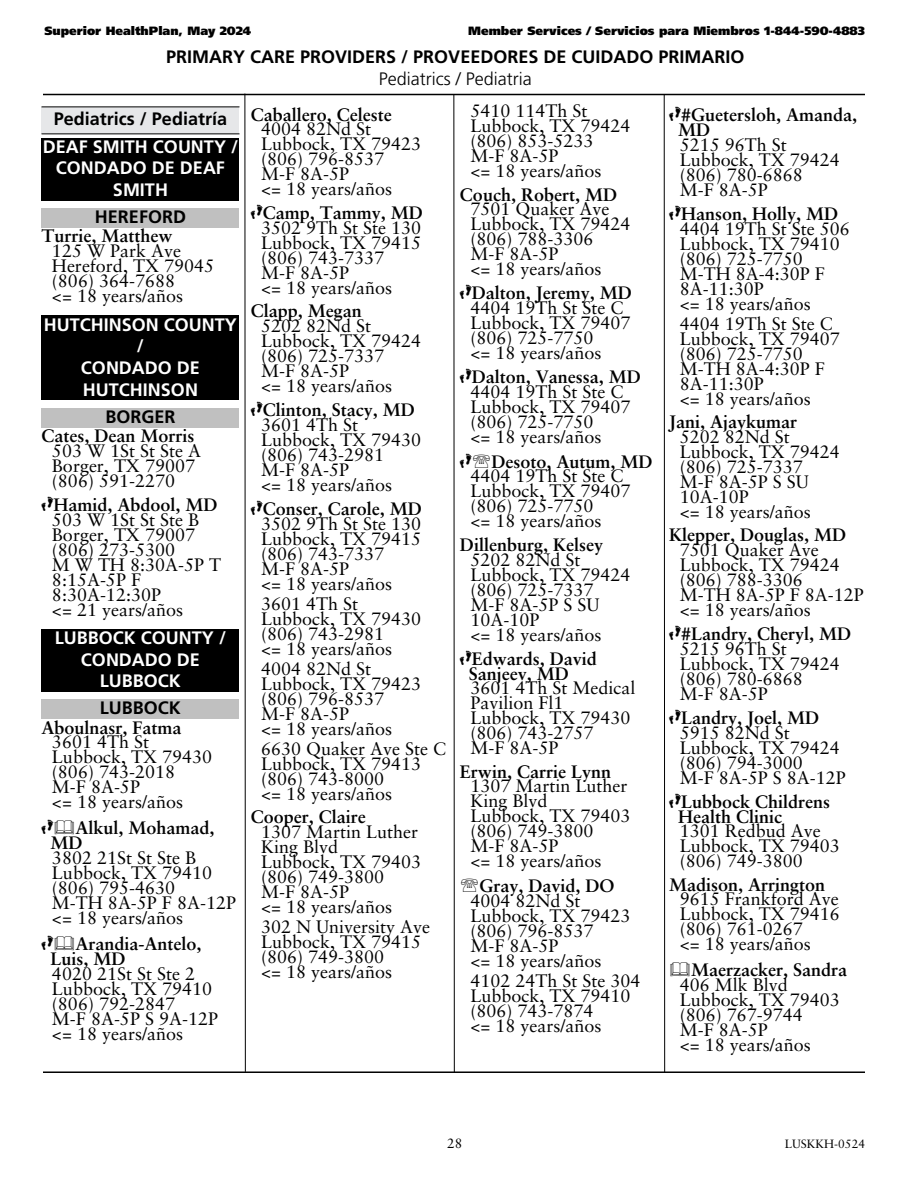
<style>
.page{position:relative;width:918px;height:1188px;background:#fff}
.page>*{position:absolute;margin:0;border:0;box-sizing:border-box;transform-origin:0 0}
.t1{font:18px/15px "Sabon LT Std";color:#000}
.t2{font:700 18px/15px "Sabon LT Std";color:#000}
.t3{font:700 18px/21.6px "Frutiger LT Std";color:#fff;text-align:center}
.t4{font:700 18px "Frutiger LT Std";color:#000}
.t5{font:300 18px "Frutiger LT Std";color:#000}
.t6{font:13.5px "Sabon LT Std";color:#000}
.t7{font:900 12px "Frutiger LT Std";color:#000}
.t8{font:12px "Sabon LT Std";color:#000}
.s1{font-family:"Feet";font-weight:700}
.s2{font-weight:700}
.s3{font-family:"Feet"}
</style>
<div class="page">
<div style="left:41px;top:107px;width:198px;height:27px;background:#e6e7e9"></div>
<hr style="left:41px;top:106px;width:198px;height:1px;background:#000">
<hr style="left:41px;top:133px;width:198px;height:1px;background:#000">
<div style="left:41px;top:138px;width:198px;height:62px;background:#000"></div>
<div style="left:41px;top:208px;width:198px;height:20px;background:#c0c0c0"></div>
<div style="left:41px;top:316px;width:198px;height:84px;background:#000"></div>
<div style="left:41px;top:408px;width:198px;height:19px;background:#c0c0c0"></div>
<div style="left:41px;top:629px;width:198px;height:63px;background:#000"></div>
<div style="left:41px;top:700px;width:198px;height:19px;background:#c0c0c0"></div>
<hr style="left:43px;top:94px;width:822px;height:1px;background:#000">
<hr style="left:43px;top:1071px;width:822px;height:2px;background:#000">
<svg style="left:244px;top:93px;width:2px;height:979px;background:#7e7e7e"></svg>
<svg style="left:453px;top:95px;width:2px;height:977px;background:#7e7e7e"></svg>
<svg style="left:663px;top:93px;width:27px;height:979px"></svg>
<p class="t7" style="left:44px;top:26px;width:209px">Superior HealthPlan, May 2024</p>
<p class="t7" style="left:468px;top:26px;width:398px">Member Services / Servicios para Miembros 1-844-590-4883</p>
<p class="t4" style="left:166px;top:50px;width:580px">PRIMARY CARE PROVIDERS / PROVEEDORES DE CUIDADO PRIMARIO</p>
<p class="t5" style="left:379px;top:71px;width:154px">Pediatrics / Pediatria</p>
<p class="t4" style="left:54px;top:112px;width:175px">Pediatrics / Pediatría</p>
<p class="t3" style="left:43px;top:138px;width:197px">DEAF SMITH COUNTY /<br>CONDADO DE DEAF<br>SMITH</p>
<p class="t4" style="left:95px;top:211px;width:93px">HEREFORD</p>
<p class="t2" style="left:41px;top:231px;width:133px">Turrie, Matthew</p>
<p class="t1" style="left:52px;top:245px;width:164px">125 W Park Ave<br>Hereford, TX 79045 (806) 364-7688<br>&lt;= 18 years/años</p>
<p class="t3" style="left:44px;top:316px;width:195px">HUTCHINSON COUNTY /<br>CONDADO DE<br>HUTCHINSON</p>
<p class="t4" style="left:105px;top:410px;width:72px">BORGER</p>
<p class="t2" style="left:41px;top:430px;width:155px">Cates, Dean Morris</p>
<p class="t1" style="left:52px;top:445px;width:151px">503 W 1St St Ste A<br>Borger, TX 79007 (806) 591-2270</p>
<p class="t1" style="left:52px;top:499px;width:171px;text-indent:-10px"><span class="s1">F</span><span class="s2">Hamid, Abdool, MD<br></span>503 W 1St St Ste B<br>Borger, TX 79007 (806) 273-5300<br>M W TH 8:30A-5P T<br>8:15A-5P F<br>8:30A-12:30P<br>&lt;= 21 years/años</p>
<p class="t3" style="left:55px;top:629px;width:173px">LUBBOCK COUNTY /<br>CONDADO DE<br>LUBBOCK</p>
<p class="t4" style="left:100px;top:702px;width:82px">LUBBOCK</p>
<p class="t2" style="left:41px;top:722px;width:142px">Aboulnasr, Fatma</p>
<p class="t1" style="left:52px;top:736px;width:162px">3601 4Th St<br>Lubbock, TX 79430 (806) 743-2018<br>M-F 8A-5P<br>&lt;= 18 years/años</p>
<p class="t2" style="left:50px;top:822px;width:165px;text-indent:-9px"><span class="s3">F</span> Alkul, Mohamad,<br>MD</p>
<p class="t1" style="left:52px;top:852px;width:186px">3802 21St St Ste B<br>Lubbock, TX 79410 (806) 795-4630<br>M-TH 8A-5P F 8A-12P &lt;= 18 years/años</p>
<p class="t2" style="left:50px;top:938px;width:152px;text-indent:-9px"><span class="s3">F</span> Arandia-Antelo,<br>Luis, MD</p>
<p class="t1" style="left:52px;top:968px;width:168px">4020 21St St Ste 2<br>Lubbock, TX 79410 (806) 792-2847<br>M-F 8A-5P S 9A-12P &lt;= 18 years/años</p>
<p class="t2" style="left:251px;top:109px;width:142px">Caballero, Celeste</p>
<p class="t1" style="left:261px;top:123px;width:162px">4004 82Nd St<br>Lubbock, TX 79423 (806) 796-8537<br>M-F 8A-5P<br>&lt;= 18 years/años</p>
<p class="t1" style="left:261px;top:207px;width:163px;text-indent:-10px"><span class="s1">F</span><span class="s2">Camp, Tammy, MD<br></span>3502 9Th St Ste 130<br>Lubbock, TX 79415 (806) 743-7337<br>M-F 8A-5P<br>&lt;= 18 years/años</p>
<p class="t2" style="left:251px;top:306px;width:113px">Clapp, Megan</p>
<p class="t1" style="left:261px;top:320px;width:162px">5202 82Nd St<br>Lubbock, TX 79424 (806) 725-7337<br>M-F 8A-5P<br>&lt;= 18 years/años</p>
<p class="t1" style="left:261px;top:404px;width:162px;text-indent:-10px"><span class="s1">F</span><span class="s2">Clinton, Stacy, MD<br></span>3601 4Th St<br>Lubbock, TX 79430 (806) 743-2981<br>M-F 8A-5P<br>&lt;= 18 years/años</p>
<p class="t1" style="left:261px;top:503px;width:162px;text-indent:-10px"><span class="s1">F</span><span class="s2">Conser, Carole, MD<br></span>3502 9Th St Ste 130<br>Lubbock, TX 79415 (806) 743-7337<br>M-F 8A-5P<br>&lt;= 18 years/años</p>
<p class="t1" style="left:261px;top:598px;width:162px">3601 4Th St<br>Lubbock, TX 79430 (806) 743-2981<br>&lt;= 18 years/años</p>
<p class="t1" style="left:261px;top:663px;width:162px">4004 82Nd St<br>Lubbock, TX 79423 (806) 796-8537<br>M-F 8A-5P<br>&lt;= 18 years/años</p>
<p class="t1" style="left:261px;top:743px;width:187px">6630 Quaker Ave Ste C<br>Lubbock, TX 79413 (806) 743-8000<br>&lt;= 18 years/años</p>
<p class="t2" style="left:251px;top:811px;width:117px">Cooper, Claire</p>
<p class="t1" style="left:261px;top:826px;width:162px">1307 Martin Luther<br>King Blvd<br>Lubbock, TX 79403 (806) 749-3800<br>M-F 8A-5P<br>&lt;= 18 years/años</p>
<p class="t1" style="left:261px;top:921px;width:171px">302 N University Ave<br>Lubbock, TX 79415 (806) 749-3800<br>&lt;= 18 years/años</p>
<p class="t1" style="left:470px;top:105px;width:162px">5410 114Th St<br>Lubbock, TX 79424 (806) 853-5233<br>M-F 8A-5P<br>&lt;= 18 years/años</p>
<p class="t2" style="left:460px;top:189px;width:159px">Couch, Robert, MD</p>
<p class="t1" style="left:470px;top:203px;width:162px">7501 Quaker Ave<br>Lubbock, TX 79424 (806) 788-3306<br>M-F 8A-5P<br>&lt;= 18 years/años</p>
<p class="t1" style="left:470px;top:287px;width:163px;text-indent:-10px"><span class="s1">F</span><span class="s2">Dalton, Jeremy, MD<br></span>4404 19Th St Ste C<br>Lubbock, TX 79407 (806) 725-7750<br>&lt;= 18 years/años</p>
<p class="t1" style="left:470px;top:371px;width:172px;text-indent:-10px"><span class="s1">F</span><span class="s2">Dalton, Vanessa, MD<br></span>4404 19Th St Ste C<br>Lubbock, TX 79407 (806) 725-7750<br>&lt;= 18 years/años</p>
<p class="t1" style="left:470px;top:456px;width:183px;text-indent:-10px"><span class="s1">F</span> <span class="s2">Desoto, Autum, MD<br></span>4404 19Th St Ste C<br>Lubbock, TX 79407 (806) 725-7750<br>&lt;= 18 years/años</p>
<p class="t2" style="left:460px;top:539px;width:145px">Dillenburg, Kelsey</p>
<p class="t1" style="left:470px;top:554px;width:162px">5202 82Nd St<br>Lubbock, TX 79424 (806) 725-7337<br>M-F 8A-5P S SU<br>10A-10P<br>&lt;= 18 years/años</p>
<p class="t2" style="left:469px;top:653px;width:130px;text-indent:-9px"><span class="s3">F</span>Edwards, David<br>Sanjeev, MD</p>
<p class="t1" style="left:470px;top:682px;width:167px">3601 4Th St Medical<br>Pavilion Fl1<br>Lubbock, TX 79430 (806) 743-2757<br>M-F 8A-5P</p>
<p class="t2" style="left:460px;top:766px;width:153px">Erwin, Carrie Lynn</p>
<p class="t1" style="left:470px;top:780px;width:162px">1307 Martin Luther<br>King Blvd<br>Lubbock, TX 79403 (806) 749-3800<br>M-F 8A-5P<br>&lt;= 18 years/años</p>
<p class="t2" style="left:480px;top:880px;width:137px">Gray, David, DO</p>
<p class="t1" style="left:470px;top:895px;width:162px">4004 82Nd St<br>Lubbock, TX 79423 (806) 796-8537<br>M-F 8A-5P<br>&lt;= 18 years/años</p>
<p class="t1" style="left:470px;top:975px;width:172px">4102 24Th St Ste 304<br>Lubbock, TX 79410 (806) 743-7874<br>&lt;= 18 years/años</p>
<p class="t2" style="left:678px;top:109px;width:181px;text-indent:-9px"><span class="s3">F</span>#Guetersloh, Amanda,<br>MD</p>
<p class="t1" style="left:680px;top:139px;width:162px">5215 96Th St<br>Lubbock, TX 79424 (806) 780-6868<br>M-F 8A-5P</p>
<p class="t1" style="left:680px;top:208px;width:172px;text-indent:-10px"><span class="s1">F</span><span class="s2">Hanson, Holly, MD<br></span>4404 19Th St Ste 506<br>Lubbock, TX 79410 (806) 725-7750<br>M-TH 8A-4:30P F<br>8A-11:30P<br>&lt;= 18 years/años</p>
<p class="t1" style="left:680px;top:318px;width:162px">4404 19Th St Ste C<br>Lubbock, TX 79407 (806) 725-7750<br>M-TH 8A-4:30P F<br>8A-11:30P<br>&lt;= 18 years/años</p>
<p class="t2" style="left:669px;top:416px;width:130px">Jani, Ajaykumar</p>
<p class="t1" style="left:680px;top:431px;width:162px">5202 82Nd St<br>Lubbock, TX 79424 (806) 725-7337<br>M-F 8A-5P S SU<br>10A-10P<br>&lt;= 18 years/años</p>
<p class="t2" style="left:669px;top:529px;width:179px">Klepper, Douglas, MD</p>
<p class="t1" style="left:680px;top:544px;width:186px">7501 Quaker Ave<br>Lubbock, TX 79424 (806) 788-3306<br>M-TH 8A-5P F 8A-12P &lt;= 18 years/años</p>
<p class="t1" style="left:680px;top:628px;width:173px;text-indent:-10px"><span class="s1">F</span><span class="s2">#Landry, Cheryl, MD<br></span>5215 96Th St<br>Lubbock, TX 79424 (806) 780-6868<br>M-F 8A-5P</p>
<p class="t1" style="left:680px;top:712px;width:168px;text-indent:-10px"><span class="s1">F</span><span class="s2">Landry, Joel, MD<br></span>5915 82Nd St<br>Lubbock, TX 79424 (806) 794-3000<br>M-F 8A-5P S 8A-12P</p>
<p class="t2" style="left:678px;top:796px;width:154px;text-indent:-9px"><span class="s3">F</span>Lubbock Childrens<br>Health Clinic</p>
<p class="t1" style="left:680px;top:825px;width:162px">1301 Redbud Ave<br>Lubbock, TX 79403 (806) 749-3800</p>
<p class="t2" style="left:669px;top:879px;width:158px">Madison, Arrington</p>
<p class="t1" style="left:680px;top:893px;width:162px">9615 Frankford Ave<br>Lubbock, TX 79416 (806) 761-0267<br>&lt;= 18 years/años</p>
<p class="t2" style="left:691px;top:964px;width:158px">Maerzacker, Sandra</p>
<p class="t1" style="left:680px;top:979px;width:162px">406 Mlk Blvd<br>Lubbock, TX 79403 (806) 767-9744<br>M-F 8A-5P<br>&lt;= 18 years/años</p>
<p class="t6" style="left:447px;top:1138px;width:17px">28</p>
<p class="t8" style="left:785px;top:1139px;width:82px">LUSKKH-0524</p>
</div>
